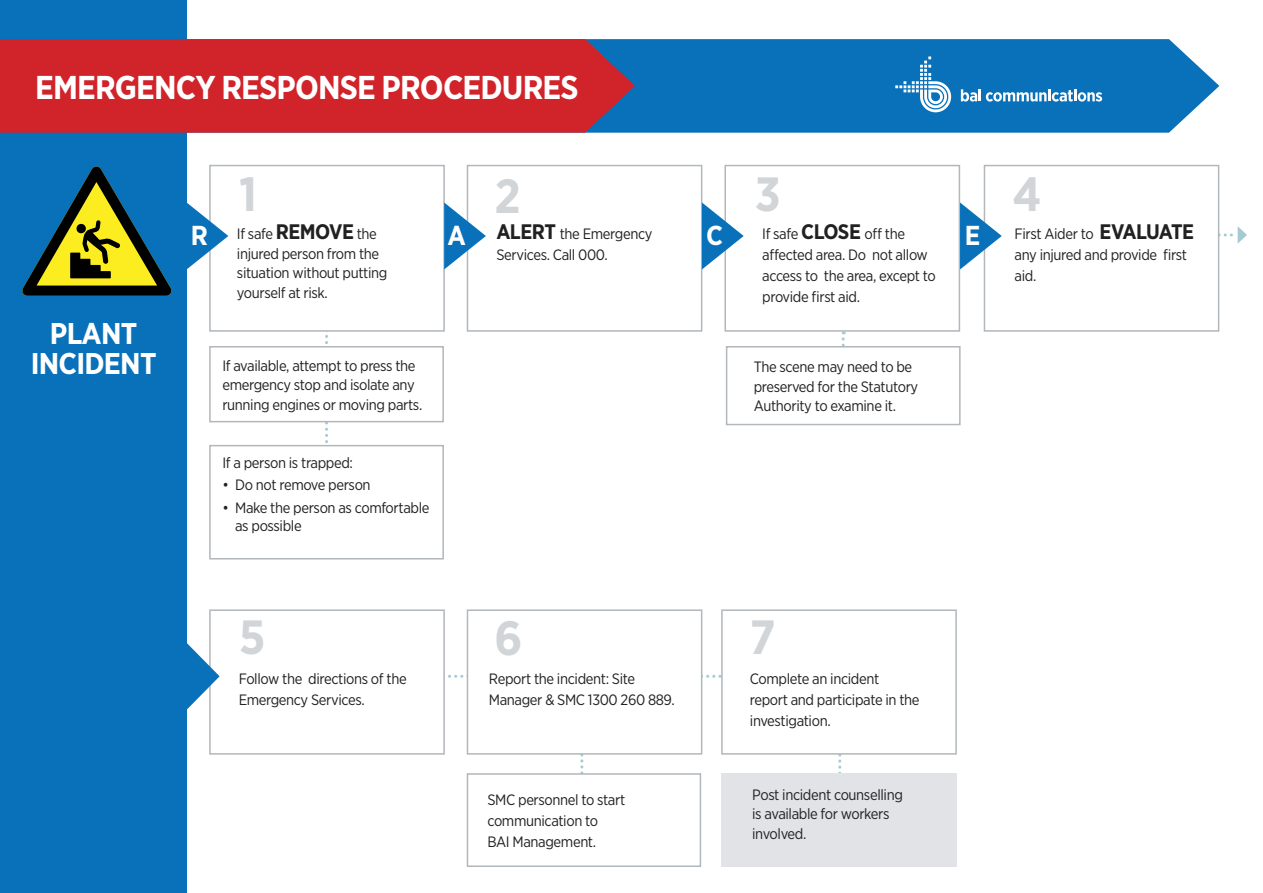
<style>
.page{position:relative;width:1263px;height:893px;background:#fff}
.page>*{position:absolute;margin:0;border:0;box-sizing:border-box;transform-origin:0 0}
.t1{font:700 48px "Gotham Narrow";color:#d1d5d8}
.t2{font:700 33px "Gotham Narrow";letter-spacing:-.025em;color:#fff}
.t3{font:700 30px/30px "Gotham Narrow";letter-spacing:-.025em;color:#fff;text-align:center}
.t4{font:700 27.45px "Gotham Narrow";color:#fff}
.t5{font:15px/21px "Gotham Narrow";letter-spacing:-.025em;color:#212121}
.s1{font-weight:700;font-size:21px}
</style>
<div class="page">
<svg style="left:448px;top:675px;width:273px;height:3px"></svg>
<div style="left:0;top:0;width:187px;height:893px;background:#0871ba"></div>
<svg style="left:635px;top:39px;width:584px;height:94px;background:#1478bd"></svg>
<div style="left:0;top:39px;width:635px;height:94px;background:#d1232a"></div>
<svg style="left:961px;top:89px;width:141px;height:13px"></svg>
<svg style="left:895px;top:56px;width:56px;height:56px;background:#4393ca"></svg>
<svg style="left:580px;top:755px;width:3px;height:18px"></svg>
<svg style="left:325px;top:335px;width:3px;height:108px"></svg>
<svg style="left:838px;top:755px;width:3px;height:19px"></svg>
<svg style="left:842px;top:332px;width:3px;height:14px"></svg>
<div style="left:209px;top:165px;width:236px;height:167px;background:#fff;border:2px solid #b2b7bb"></div>
<div style="left:209px;top:609px;width:236px;height:146px;background:#fff;border:2px solid #b2b7bb"></div>
<div style="left:467px;top:165px;width:235px;height:167px;background:#fff;border:2px solid #b2b7bb"></div>
<div style="left:467px;top:609px;width:235px;height:146px;background:#fff;border:2px solid #b2b7bb"></div>
<div style="left:724px;top:165px;width:236px;height:167px;background:#fff;border:2px solid #b2b7bb"></div>
<div style="left:984px;top:165px;width:235px;height:167px;background:#fff;border:2px solid #b2b7bb"></div>
<div style="left:721px;top:609px;width:236px;height:146px;background:#fff;border:2px solid #b2b7bb"></div>
<div style="left:467px;top:773px;width:234px;height:94px;background:#fff;border:2px solid #b2b7bb"></div>
<div style="left:721px;top:774px;width:236px;height:93px;background:#e1e3e6"></div>
<div style="left:209px;top:346px;width:235px;height:76px;background:#fff;border:2px solid #b2b7bb"></div>
<div style="left:726px;top:346px;width:234px;height:79px;background:#fff;border:2px solid #b2b7bb"></div>
<div style="left:209px;top:445px;width:235px;height:114px;background:#fff;border:2px solid #b2b7bb"></div>
<svg style="left:187px;top:202px;width:41px;height:67px"></svg>
<svg style="left:442px;top:202px;width:805px;height:67px"></svg>
<svg style="left:22px;top:167px;width:150px;height:129px"></svg>
<svg style="left:187px;top:643px;width:33px;height:67px"></svg>
<h2 class="t2" style="left:35px;top:67px;width:545px">EMERGENCY RESPONSE PROCEDURES</h2>
<p class="t1" style="left:239px;top:163px;width:19px">1</p>
<p class="t1" style="left:494px;top:165px;width:28px">2</p>
<p class="t1" style="left:755px;top:163px;width:27px">3</p>
<p class="t1" style="left:1012px;top:163px;width:30px">4</p>
<p class="t3" style="left:31px;top:318px;width:127px">PLANT<br>INCIDENT</p>
<p class="t4" style="left:191px;top:218px;width:19px">R</p>
<p class="t5" style="left:237px;top:224px;width:152px;line-height:19.5px">If safe <span class="s1">REMOVE</span> the injured person from the situation without putting yourself at risk.</p>
<p class="t5" style="left:496px;top:223px;width:158px"><span class="s1">ALERT</span> the Emergency<br>Services. Call 000.</p>
<p class="t5" style="left:762px;top:223px;width:175px">If safe <span class="s1">CLOSE</span> off the affected area. Do not allow access to the area, except to provide first aid.</p>
<p class="t5" style="left:1015px;top:223px;width:181px">First Aider to <span class="s1">EVALUATE </span>any injured and provide first aid.</p>
<p class="t4" style="left:448px;top:218px;width:20px">A</p>
<p class="t4" style="left:706px;top:218px;width:18px">C</p>
<p class="t4" style="left:965px;top:218px;width:17px">E</p>
<p class="t5" style="left:222px;top:356px;width:201px;line-height:19.5px">If available, attempt to press the emergency stop and isolate any running engines or moving parts.</p>
<p class="t5" style="left:754px;top:357px;width:166px;line-height:19.5px">The scene may need to be preserved for the Statutory<br>Authority to examine it.</p>
<p class="t5" style="left:222px;top:452px;width:132px">If a person is trapped:</p>
<p class="t5" style="left:222px;top:474px;width:150px">• Do not remove person</p>
<p class="t5" style="left:235px;top:498px;width:196px;line-height:18px;text-indent:-13px">• Make the person as comfortable as possible</p>
<p class="t1" style="left:239px;top:606px;width:28px">5</p>
<p class="t1" style="left:494px;top:608px;width:30px">6</p>
<p class="t5" style="left:239px;top:667px;width:170px">Follow the directions of the<br>Emergency Services.</p>
<p class="t5" style="left:489px;top:667px;width:187px">Report the incident: Site<br>Manager &amp; SMC 1300 260 889.</p>
<p class="t5" style="left:487px;top:789px;width:139px">SMC personnel to start communication to<br>BAI Management.</p>
<p class="t1" style="left:750px;top:606px;width:27px">7</p>
<p class="t5" style="left:750px;top:667px;width:171px">Complete an incident report and participate in the investigation.</p>
<p class="t5" style="left:752px;top:785px;width:152px;line-height:19.5px">Post incident counselling is available for workers involved.</p>
</div>
